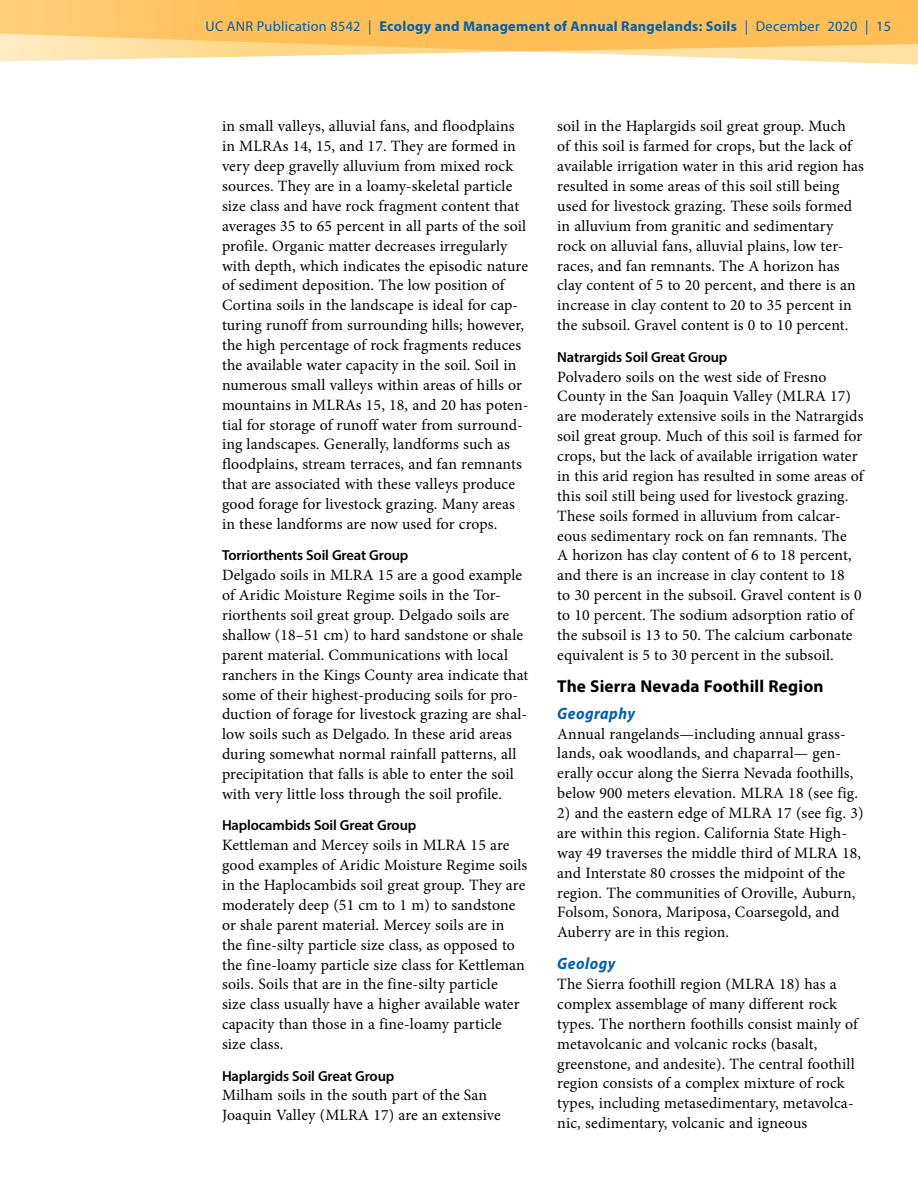
<style>
.page{position:relative;width:918px;height:1188px;background:#fff}
.page>*{position:absolute;margin:0;border:0;box-sizing:border-box;transform-origin:0 0}
.t1{font:700 17.25px "Myriad Pro";letter-spacing:.01em;color:#000}
.t2{font:italic 700 semi-condensed 16.5px "Myriad Pro";letter-spacing:.03em;color:#005fae}
.t3{font:15.75px/20px "Minion Pro";letter-spacing:.01em;color:#000}
.t4{font:600 14.55px "Myriad Pro";letter-spacing:-.01em;color:#000}
.t5{font:700 14.25px "Myriad Pro";letter-spacing:.02em;color:#005fae}
.s1{font-weight:400}
</style>
<div class="page">
<svg style="left:0;top:0;width:918px;height:63px;background:#fc7"></svg>
<p class="t5" style="left:205px;top:17px;width:687px"><span class="s1">UC ANR Publication 8542 |</span> Ecology and Management of Annual Rangelands: Soils <span class="s1">| December 2020 | 15</span></p>
<p class="t3" style="left:222px;top:117px;width:308px">in small valleys, alluvial fans, and floodplains in MLRAs 14, 15, and 17. They are formed in very deep gravelly alluvium from mixed rock sources. They are in a loamy-skeletal particle size class and have rock fragment content that averages 35 to 65 percent in all parts of the soil profile. Organic matter decreases irregularly with depth, which indicates the episodic nature of sediment deposition. The low position of Cortina soils in the landscape is ideal for cap&shy;turing runoff from surrounding hills; however, the high percentage of rock fragments reduces the available water capacity in the soil. Soil in numerous small valleys within areas of hills or mountains in MLRAs 15, 18, and 20 has poten&shy;tial for storage of runoff water from surround&shy;ing landscapes. Generally, landforms such as floodplains, stream terraces, and fan remnants that are associated with these valleys produce good forage for livestock grazing. Many areas in these landforms are now used for crops.</p>
<p class="t4" style="left:222px;top:546px;width:188px">Torriorthents Soil Great Group</p>
<p class="t3" style="left:222px;top:565px;width:308px">Delgado soils in MLRA 15 are a good example of Aridic Moisture Regime soils in the Tor&shy;riorthents soil great group. Delgado soils are shallow (18–51 cm) to hard sandstone or shale parent material. Communications with local ranchers in the Kings County area indicate that some of their highest-producing soils for pro&shy;duction of forage for livestock grazing are shal&shy;low soils such as Delgado. In these arid areas during somewhat normal rainfall patterns, all precipitation that falls is able to enter the soil with very little loss through the soil profile.</p>
<p class="t4" style="left:222px;top:816px;width:196px">Haplocambids Soil Great Group</p>
<p class="t3" style="left:222px;top:835px;width:307px">Kettleman and Mercey soils in MLRA 15 are good examples of Aridic Moisture Regime soils in the Haplocambids soil great group. They are moderately deep (51 cm to 1 m) to sandstone or shale parent material. Mercey soils are in the fine-silty particle size class, as opposed to the fine-loamy particle size class for Kettleman soils. Soils that are in the fine-silty particle<br>size class usually have a higher available water capacity than those in a fine-loamy particle size class.</p>
<p class="t4" style="left:222px;top:1066px;width:174px">Haplargids Soil Great Group</p>
<p class="t3" style="left:222px;top:1085px;width:281px">Milham soils in the south part of the San<br>Joaquin Valley (MLRA 17) are an extensive</p>
<p class="t3" style="left:557px;top:117px;width:308px">soil in the Haplargids soil great group. Much<br>of this soil is farmed for crops, but the lack of available irrigation water in this arid region has resulted in some areas of this soil still being used for livestock grazing. These soils formed in alluvium from granitic and sedimentary rock on alluvial fans, alluvial plains, low ter&shy;races, and fan remnants. The A horizon has clay content of 5 to 20 percent, and there is an increase in clay content to 20 to 35 percent in the subsoil. Gravel content is 0 to 10 percent.</p>
<p class="t4" style="left:557px;top:348px;width:172px">Natrargids Soil Great Group</p>
<p class="t3" style="left:557px;top:367px;width:308px">Polvadero soils on the west side of Fresno County in the San Joaquin Valley (MLRA 17) are moderately extensive soils in the Natrargids soil great group. Much of this soil is farmed for crops, but the lack of available irrigation water in this arid region has resulted in some areas of this soil still being used for livestock grazing.<br>These soils formed in alluvium from calcar&shy;eous sedimentary rock on fan remnants. The<br>A horizon has clay content of 6 to 18 percent, and there is an increase in clay content to 18<br>to 30 percent in the subsoil. Gravel content is 0 to 10 percent. The sodium adsorption ratio of the subsoil is 13 to 50. The calcium carbonate equivalent is 5 to 30 percent in the subsoil.</p>
<p class="t1" style="left:557px;top:675px;width:268px">The Sierra Nevada Foothill Region</p>
<p class="t2" style="left:557px;top:703px;width:79px">Geography</p>
<p class="t3" style="left:557px;top:724px;width:302px">Annual rangelands—including annual grass&shy;lands, oak woodlands, and chaparral— gen&shy;erally occur along the Sierra Nevada foothills, below 900 meters elevation. MLRA 18 (see fig.</p>
<p class="t3" style="left:557px;top:803px;width:308px">2) and the eastern edge of MLRA 17 (see fig. 3) are within this region. California State High&shy;way 49 traverses the middle third of MLRA 18, and Interstate 80 crosses the midpoint of the region. The communities of Oroville, Auburn, Folsom, Sonora, Mariposa, Coarsegold, and Auberry are in this region.</p>
<p class="t2" style="left:557px;top:953px;width:60px">Geology</p>
<p class="t3" style="left:557px;top:974px;width:302px">The Sierra foothill region (MLRA 18) has a complex assemblage of many different rock types. The northern foothills consist mainly of metavolcanic and volcanic rocks (basalt, greenstone, and andesite). The central foothill region consists of a complex mixture of rock types, including metasedimentary, metavolca&shy;nic, sedimentary, volcanic and igneous</p>
</div>
